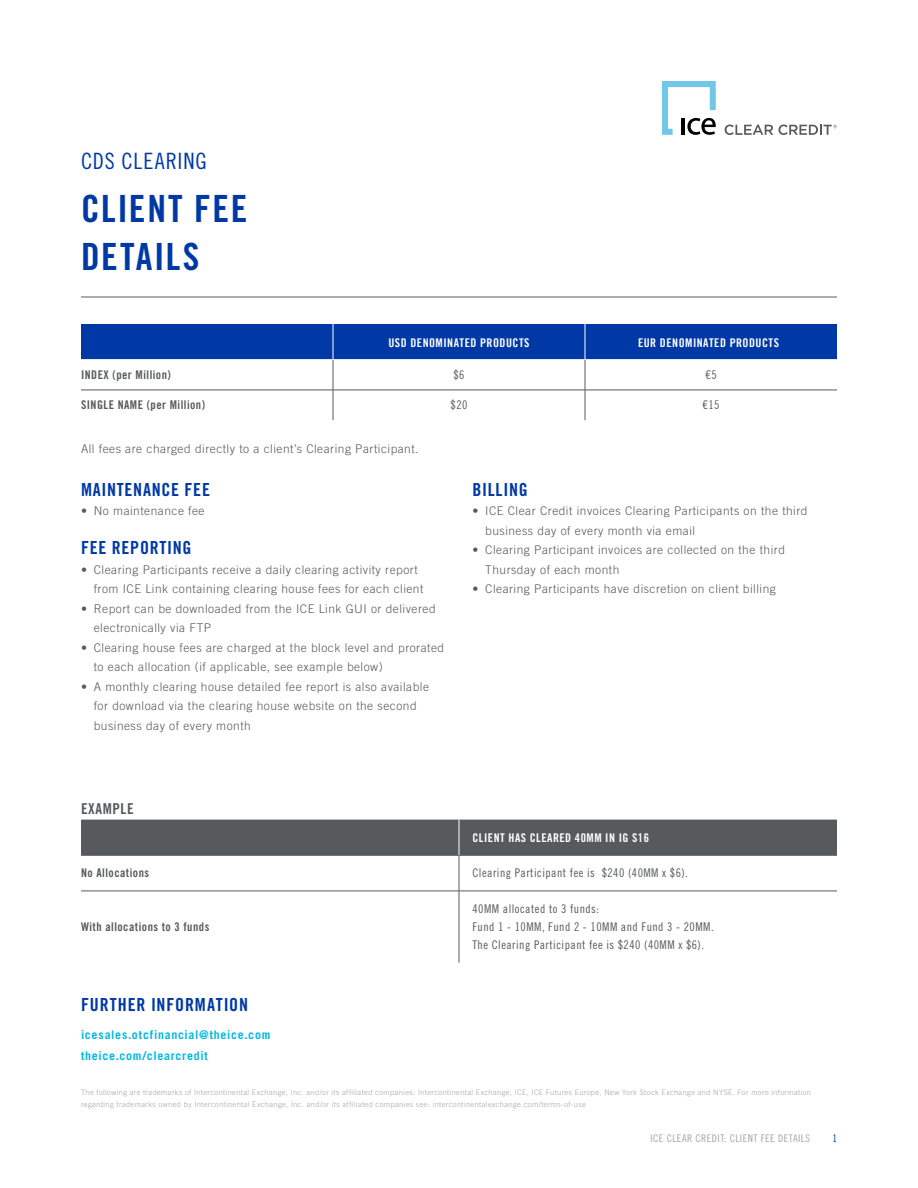
<style>
.page{position:relative;width:918px;height:1188px;background:#fff}
.page>*{position:absolute;margin:0;border:0;box-sizing:border-box;transform-origin:0 0}
.t1{font:37.5px "Trade Gothic LT Std Bd Cn 20";letter-spacing:.045em;color:#0039a6}
.t2{font:22.5px "Trade Gothic LT Std Cn 18";letter-spacing:.04em;color:#0039a6}
.Subhead{font:18px "Trade Gothic LT Std Bd Cn 20";letter-spacing:.04em;color:#0039a6}
.t3{font:15px "Trade Gothic LT Std Bd Cn 20";letter-spacing:.04em;color:#565a5c}
.t4{font:300 12px/19.5px "Trade Gothic LT Std";letter-spacing:.04em;color:#565a5c}
.t5{font:12px "Trade Gothic LT Std Cn 18";letter-spacing:.04em;color:#565a5c}
.t6{font:12px "Trade Gothic LT Std Bd Cn 20";letter-spacing:.04em;color:#565a5c}
.Phone_information{font:700 12px "Trade Gothic LT Std";letter-spacing:.06em;color:#00b9e4}
.t7{font:12px "Trade Gothic LT Bold Cond Twenty";letter-spacing:.04em;color:#fff}
.t8{font:12px "Trade Gothic LT Std Bd Cn 20";letter-spacing:.04em;color:#fff}
.t9{font:10.5px "Trade Gothic LT Std Cn 18";letter-spacing:.04em;color:#a2a4a3}
.t10{font:10.5px "Trade Gothic LT Std Cn 18";color:#0039a6}
.Legal{font:300 7.5px/12px "Trade Gothic LT Std";letter-spacing:.05em;color:#a2a4a3}
</style>
<div class="page">
<hr style="left:81px;top:297px;width:756px;height:1px;background:#565a5c">
<svg style="left:662px;top:81px;width:54px;height:54px"></svg>
<svg style="left:725px;top:125px;width:112px;height:10px"></svg>
<div style="left:81px;top:324px;width:756px;height:35px;background:#0039a6"></div>
<hr style="left:333px;top:324px;width:1px;height:35px;background:#fff">
<hr style="left:585px;top:324px;width:1px;height:35px;background:#fff">
<hr style="left:333px;top:360px;width:1px;height:30px;background:#565a5c">
<hr style="left:585px;top:360px;width:1px;height:30px;background:#565a5c">
<hr style="left:81px;top:390px;width:252px;height:1px;background:#565a5c">
<hr style="left:333px;top:390px;width:252px;height:1px;background:#565a5c">
<hr style="left:333px;top:390px;width:1px;height:30px;background:#565a5c">
<hr style="left:585px;top:390px;width:252px;height:1px;background:#565a5c">
<hr style="left:585px;top:390px;width:1px;height:30px;background:#565a5c">
<div style="left:81px;top:820px;width:756px;height:35px;background:#565a5c"></div>
<hr style="left:81px;top:855px;width:378px;height:1px;background:#565a5c">
<hr style="left:459px;top:855px;width:378px;height:1px;background:#565a5c">
<hr style="left:459px;top:855px;width:1px;height:36px;background:#565a5c">
<hr style="left:81px;top:891px;width:378px;height:1px;background:#565a5c">
<hr style="left:459px;top:891px;width:378px;height:1px;background:#565a5c">
<hr style="left:459px;top:891px;width:1px;height:72px;background:#565a5c">
<hr style="left:459px;top:820px;width:1px;height:35px;background:#fff">
<p class="t2" style="left:81px;top:147px;width:127px">CDS CLEARING</p>
<p class="t1" style="left:81px;top:186px;width:168px">CLIENT FEE</p>
<p class="t1" style="left:81px;top:234px;width:120px">DETAILS</p>
<p class="t7" style="left:388px;top:335px;width:143px">USD DENOMINATED PRODUCTS</p>
<p class="t7" style="left:638px;top:335px;width:143px">EUR DENOMINATED PRODUCTS</p>
<p class="t6" style="left:81px;top:368px;width:91px">INDEX (per Million)</p>
<p class="t5" style="left:453px;top:368px;width:13px">$6</p>
<p class="t5" style="left:706px;top:368px;width:13px">€5</p>
<p class="t6" style="left:81px;top:398px;width:126px">SINGLE NAME (per Million)</p>
<p class="t5" style="left:451px;top:398px;width:18px">$20</p>
<p class="t5" style="left:703px;top:398px;width:18px">€15</p>
<p class="t4" style="left:81px;top:439px;width:339px">All fees are charged directly to a client’s Clearing Participant.</p>
<p class="Subhead" style="left:81px;top:478px;width:131px">MAINTENANCE FEE</p>
<p class="t4" style="left:81px;top:501px;width:125px">• No maintenance fee</p>
<p class="Subhead" style="left:81px;top:537px;width:112px">FEE REPORTING</p>
<p class="t4" style="left:94px;top:560px;width:331px;text-indent:-13px">• Clearing Participants receive a daily clearing activity report from ICE Link containing clearing house fees for each client</p>
<p class="t4" style="left:94px;top:599px;width:343px;text-indent:-13px">• Report can be downloaded from the ICE Link GUI or delivered electronically via FTP</p>
<p class="t4" style="left:94px;top:638px;width:352px;text-indent:-13px">• Clearing house fees are charged at the block level and prorated to each allocation (if applicable, see example below)</p>
<p class="t4" style="left:94px;top:677px;width:337px;text-indent:-13px">• A monthly clearing house detailed fee report is also available for download via the clearing house website on the second business day of every month</p>
<p class="t3" style="left:81px;top:799px;width:54px">EXAMPLE</p>
<p class="Subhead" style="left:472px;top:478px;width:57px">BILLING</p>
<p class="t4" style="left:485px;top:501px;width:324px;text-indent:-13px">• ICE Clear Credit invoices Clearing Participants on the third business day of every month via email</p>
<p class="t4" style="left:485px;top:540px;width:301px;text-indent:-13px">• Clearing Participant invoices are collected on the third<br>Thursday of each month</p>
<p class="t4" style="left:472px;top:579px;width:305px">• Clearing Participants have discretion on client billing</p>
<p class="t8" style="left:472px;top:830px;width:178px">CLIENT HAS CLEARED 40MM IN IG S16</p>
<p class="t6" style="left:81px;top:866px;width:70px">No Allocations</p>
<p class="t5" style="left:472px;top:866px;width:217px">Clearing Participant fee is $240 (40MM x $6).</p>
<p class="t6" style="left:81px;top:920px;width:130px">With allocations to 3 funds</p>
<p class="Subhead" style="left:81px;top:994px;width:169px">FURTHER INFORMATION</p>
<p class="Phone_information" style="left:81px;top:1027px;width:191px">icesales.otcfinancial@theice.com</p>
<p class="Phone_information" style="left:81px;top:1048px;width:128px">theice.com/clearcredit</p>
<p class="t5" style="left:472px;top:902px;width:128px">40MM allocated to 3 funds:</p>
<p class="t5" style="left:472px;top:920px;width:243px">Fund 1 - 10MM, Fund 2 - 10MM and Fund 3 - 20MM.</p>
<p class="t5" style="left:472px;top:938px;width:233px">The Clearing Participant fee is $240 (40MM x $6).</p>
<p class="Legal" style="left:81px;top:1086px;width:732px">The following are trademarks of Intercontinental Exchange, Inc. and/or its affiliated companies: Intercontinental Exchange, ICE, ICE Futures Europe, New York Stock Exchange and NYSE. For more information regarding trademarks owned by Intercontinental Exchange, Inc. and/or its affiliated companies see: intercontinentalexchange.com/terms-of-use</p>
<p class="t9" style="left:650px;top:1132px;width:161px">ICE CLEAR CREDIT: CLIENT FEE DETAILS</p>
<p class="t10" style="left:832px;top:1132px;width:6px">1</p>
</div>
